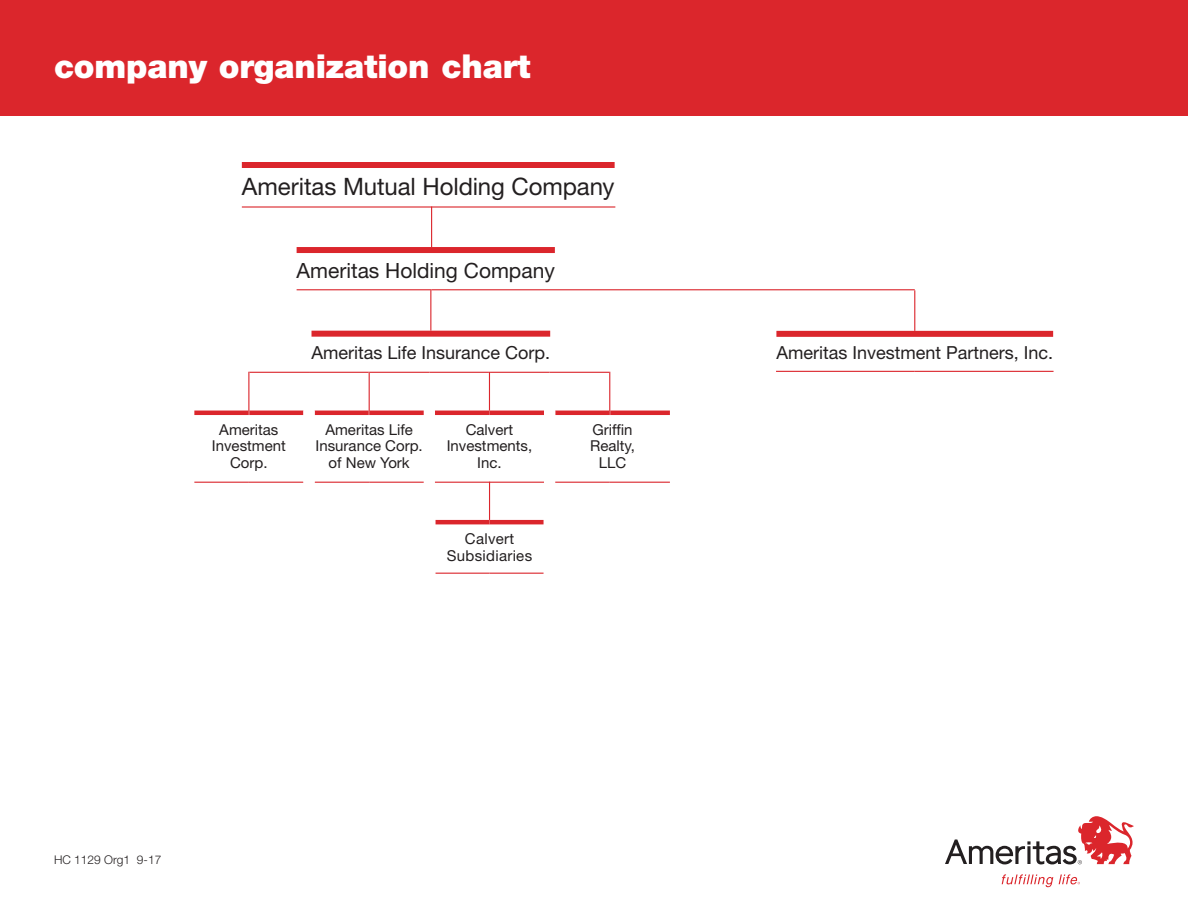
<style>
.page{position:relative;width:1188px;height:918px;background:#fff}
.page>*{position:absolute;margin:0;border:0;box-sizing:border-box;transform-origin:0 0}
.t1{font:900 33px "Helvetica Neue LT Std";letter-spacing:-.005em;color:#fff}
.t2{font:24px "Helvetica Neue LT Std";letter-spacing:-.005em;color:#231f20}
.t3{font:21px "Helvetica Neue LT Std";color:#231f20}
.t4{font:18px "Helvetica Neue LT Std";color:#231f20}
.t5{font:15px/16.5px "Helvetica Neue LT Std";color:#231f20;text-align:center}
.t6{font:15px/16.5px "Helvetica Neue LT Std";letter-spacing:.02em;color:#231f20;text-align:center}
.t7{font:300 12px "Helvetica Neue LT Std";color:#231f20}
</style>
<div class="page">
<hr style="left:242px;top:206px;width:373px;height:2px;background:#db262c">
<div style="left:242px;top:162px;width:373px;height:6px;background:#db262c"></div>
<hr style="left:297px;top:289px;width:135px;height:1px;background:#db262c">
<hr style="left:432px;top:289px;width:483px;height:1px;background:#db262c">
<hr style="left:431px;top:207px;width:1px;height:40px;background:#db262c">
<div style="left:297px;top:247px;width:258px;height:6px;background:#db262c"></div>
<hr style="left:430px;top:290px;width:1px;height:41px;background:#db262c">
<div style="left:312px;top:331px;width:238px;height:6px;background:#db262c"></div>
<hr style="left:776px;top:371px;width:139px;height:1px;background:#db262c">
<hr style="left:915px;top:371px;width:139px;height:1px;background:#db262c">
<hr style="left:914px;top:290px;width:1px;height:41px;background:#db262c">
<div style="left:776px;top:331px;width:277px;height:6px;background:#db262c"></div>
<hr style="left:436px;top:520px;width:54px;height:4px;background:#db262c">
<hr style="left:490px;top:520px;width:54px;height:4px;background:#db262c">
<hr style="left:436px;top:573px;width:54px;height:1px;background:#db262c">
<hr style="left:490px;top:573px;width:54px;height:1px;background:#db262c">
<hr style="left:489px;top:482px;width:1px;height:38px;background:#db262c">
<hr style="left:489px;top:372px;width:1px;height:39px;background:#db262c">
<hr style="left:435px;top:411px;width:54px;height:4px;background:#db262c">
<hr style="left:489px;top:411px;width:55px;height:4px;background:#db262c">
<hr style="left:555px;top:411px;width:54px;height:4px;background:#db262c">
<hr style="left:435px;top:482px;width:54px;height:1px;background:#db262c">
<hr style="left:489px;top:482px;width:55px;height:1px;background:#db262c">
<hr style="left:555px;top:482px;width:55px;height:1px;background:#db262c">
<hr style="left:610px;top:482px;width:60px;height:1px;background:#db262c">
<hr style="left:194px;top:411px;width:54px;height:4px;background:#db262c">
<hr style="left:249px;top:411px;width:54px;height:4px;background:#db262c">
<hr style="left:315px;top:411px;width:54px;height:4px;background:#db262c">
<hr style="left:370px;top:411px;width:54px;height:4px;background:#db262c">
<hr style="left:194px;top:482px;width:55px;height:1px;background:#db262c">
<hr style="left:249px;top:482px;width:54px;height:1px;background:#db262c">
<hr style="left:315px;top:482px;width:54px;height:1px;background:#db262c">
<hr style="left:369px;top:482px;width:55px;height:1px;background:#db262c">
<hr style="left:369px;top:372px;width:1px;height:43px;background:#db262c">
<hr style="left:248px;top:372px;width:1px;height:43px;background:#db262c">
<hr style="left:249px;top:372px;width:60px;height:1px;background:#db262c">
<hr style="left:309px;top:372px;width:60px;height:1px;background:#db262c">
<hr style="left:370px;top:372px;width:59px;height:1px;background:#db262c">
<hr style="left:429px;top:372px;width:60px;height:1px;background:#db262c">
<hr style="left:490px;top:372px;width:60px;height:1px;background:#db262c">
<hr style="left:550px;top:372px;width:59px;height:1px;background:#db262c">
<hr style="left:609px;top:372px;width:1px;height:43px;background:#db262c">
<hr style="left:610px;top:411px;width:60px;height:4px;background:#db262c">
<svg style="left:1002px;top:874px;width:78px;height:13px"></svg>
<svg style="left:945px;top:816px;width:189px;height:48px"></svg>
<div style="left:0;top:0;width:1188px;height:116px;background:#db262c"></div>
<h1 class="t1" style="left:54px;top:46px;width:478px">company organization chart</h1>
<h2 class="t2" style="left:242px;top:172px;width:374px">Ameritas Mutual Holding Company</h2>
<h3 class="t3" style="left:297px;top:258px;width:260px">Ameritas Holding Company</h3>
<p class="t4" style="left:312px;top:342px;width:240px">Ameritas Life Insurance Corp.</p>
<p class="t4" style="left:776px;top:342px;width:278px">Ameritas Investment Partners, Inc.</p>
<p class="t5" style="left:212px;top:421px;width:75px">Ameritas<br>Investment<br>Corp.</p>
<p class="t5" style="left:316px;top:421px;width:109px">Ameritas Life<br>Insurance Corp. of New York</p>
<p class="t5" style="left:447px;top:421px;width:87px">Calvert<br>Investments,<br>Inc.</p>
<p class="t5" style="left:590px;top:421px;width:46px">Griffin<br>Realty,<br>LLC</p>
<p class="t7" style="left:54px;top:852px;width:109px">HC 1129 Org1 9-17</p>
<p class="t6" style="left:447px;top:530px;width:87px">Calvert<br>Subsidiaries</p>
</div>
